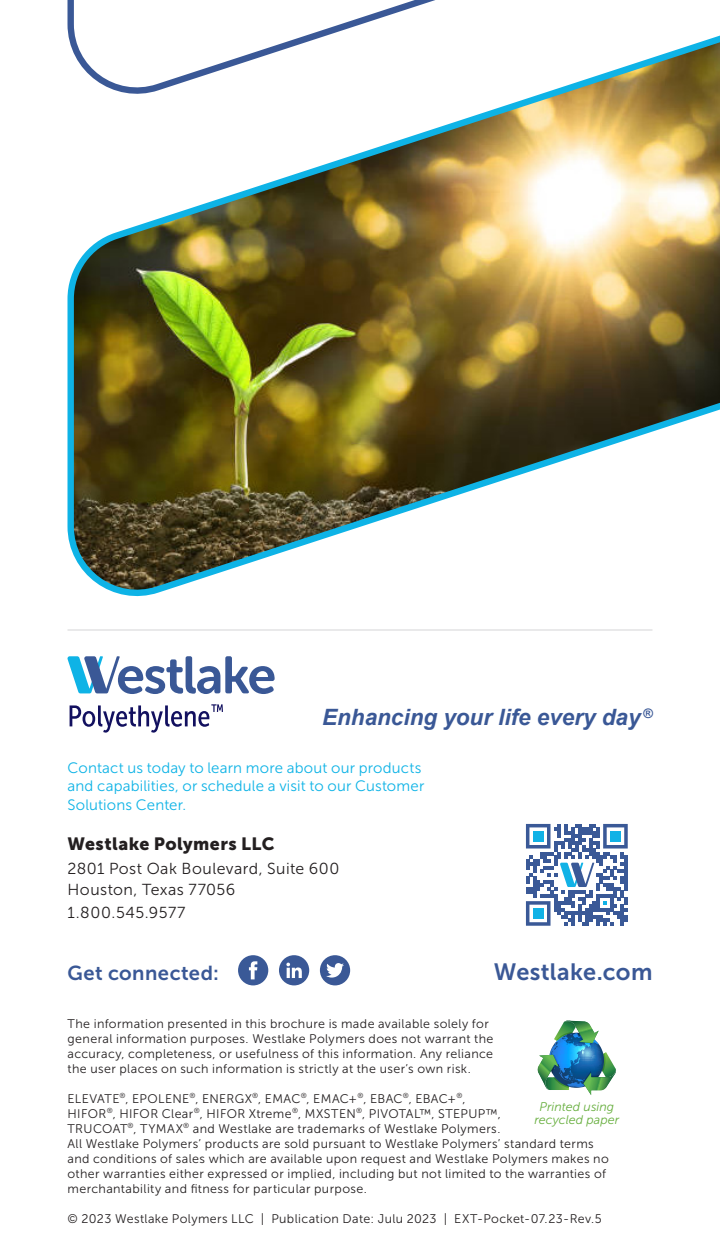
<style>
.page{position:relative;width:720px;height:1260px;background:#fff}
.page>*{position:absolute;margin:0;border:0;box-sizing:border-box;transform-origin:0 0}
.t1{font:23.5px "Museo Sans 700";letter-spacing:.015em;color:#3a5896}
.Graph_Titles{font:italic 700 22.5px "Arial";color:#3a5896}
.t2{font:20.25px "Museo Sans 700";letter-spacing:.025em;color:#3a5896}
.t3{font:17.75px "Museo Sans 900";letter-spacing:.025em;color:#231f20}
.t4{font:16px/21.8px "Museo Sans 300";letter-spacing:.03em;color:#231f20}
.t5{font:15px/18px "Museo Sans 300";letter-spacing:.01em;color:#0eb3e6}
.t6{font:12.5px/15px "Museo Sans 300";letter-spacing:.03em;color:#231f20}
.Graph_Titles-2{font:italic 12.5px/12.5px "Museo Sans 300";color:#66ae3d;text-align:center}
</style>
<div class="page">
<img style="left:67px;top:101px;width:653px;height:496px">
<svg style="left:67px;top:0;width:653px;height:101px"></svg>
<hr style="left:68px;top:629px;width:584px;height:2px;background:#dcdddf">
<div style="left:320px;top:955px;width:30px;height:30px;background:#3a5896;border-radius:50%"></div>
<svg style="left:326px;top:963px;width:18px;height:15px"></svg>
<div style="left:279px;top:955px;width:30px;height:30px;background:#3a5896;border-radius:50%"></div>
<svg style="left:286px;top:963px;width:16px;height:15px"></svg>
<div style="left:238px;top:955px;width:30px;height:30px;background:#3a5997;border-radius:50%"></div>
<svg style="left:249px;top:961px;width:8px;height:18px"></svg>
<img style="left:537px;top:1021px;width:79px;height:74px">
<svg style="left:68px;top:656px;width:207px;height:38px"></svg>
<svg style="left:70px;top:704px;width:153px;height:29px"></svg>
<svg style="left:526px;top:824px;width:102px;height:102px"></svg>
<p class="Graph_Titles" style="left:322px;top:703px;width:332px">Enhancing your life every day <sup>®</sup></p>
<p class="t5" style="left:68px;top:759px;width:358px">Contact us today to learn more about our products and capabilities, or schedule a visit to our Customer<br>Solutions Center.</p>
<p class="t3" style="left:68px;top:834px;width:208px">Westlake Polymers LLC</p>
<p class="t4" style="left:68px;top:858px;width:273px">2801 Post Oak Boulevard, Suite 600<br>Houston, Texas 77056<br>1.800.545.9577</p>
<p class="t2" style="left:68px;top:962px;width:153px">Get connected:</p>
<p class="t1" style="left:494px;top:959px;width:160px">Westlake.com</p>
<p class="t6" style="left:68px;top:1016px;width:427px">The information presented in this brochure is made available solely for general information purposes. Westlake Polymers does not warrant the accuracy, completeness, or usefulness of this information. Any reliance the user places on such information is strictly at the user’s own risk.</p>
<p class="t6" style="left:67px;top:1091px;width:543px">ELEVATE<sup>®</sup>, EPOLENE<sup>®</sup>, ENERGX<sup>®</sup>, EMAC<sup>®</sup>, EMAC+<sup>®</sup>, EBAC<sup>®</sup>, EBAC+<sup>®</sup>,<br>HIFOR<sup>®</sup>, HIFOR Clear<sup>®</sup>, HIFOR Xtreme<sup>®</sup>, MXSTEN<sup>®</sup>, PIVOTAL™, STEPUP™,<br>TRUCOAT<sup>®</sup>, TYMAX<sup>®</sup> and Westlake are trademarks of Westlake Polymers.<br>All Westlake Polymers’ products are sold pursuant to Westlake Polymers’ standard terms and conditions of sales which are available upon request and Westlake Polymers makes no other warranties either expressed or implied, including but not limited to the warranties of merchantability and fitness for particular purpose.</p>
<p class="t6" style="left:68px;top:1211px;width:536px">© 2023 Westlake Polymers LLC | Publication Date: Julu 2023 | EXT-Pocket-07.23-Rev.5</p>
<p class="Graph_Titles-2" style="left:534px;top:1101px;width:86px">Printed using recycled paper</p>
</div>
